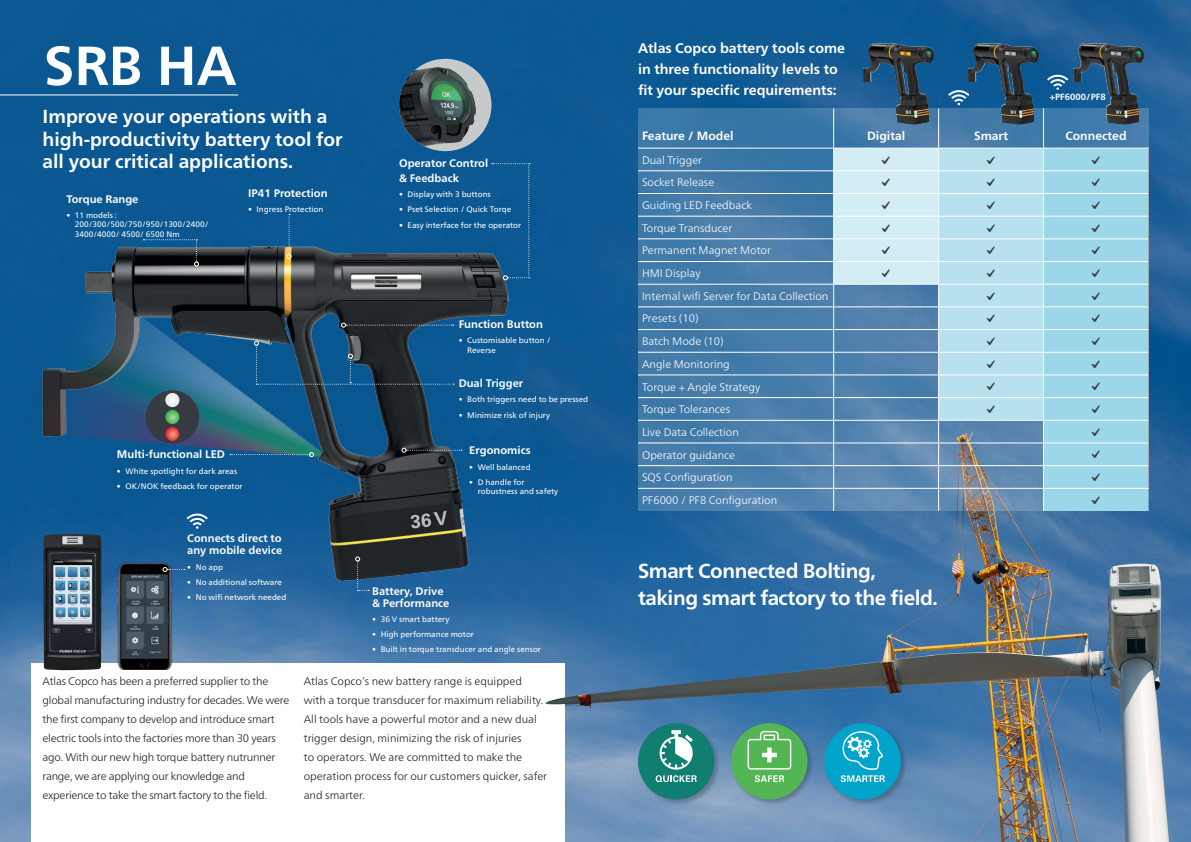
<style>
.page{position:relative;width:1191px;height:842px;background:#fff}
.page>*{position:absolute;margin:0;border:0;box-sizing:border-box;transform-origin:0 0}
.Part_Number_-_Blue_-_Back{font:700 55px "Neue Frutiger World";color:#fff}
.Part_Number_-_Blue_-_Back-2{font:700 20.3px/26.3px "Neue Frutiger World";letter-spacing:-.02em;color:#fff}
.Part_Number_-_Blue_-_Back-3{font:700 18.9px/22.7px "Neue Frutiger World";color:#fff}
.Part_Number_-_Blue_-_Back-4{font:700 14px/21px "Neue Frutiger World";color:#fff}
.Part_Number_-_Blue_-_Back-5{font:700 12px "Neue Frutiger World";color:#fff}
.Part_Number_-_Blue_-_Back-6{font:300 11px/19px "Neue Frutiger World";letter-spacing:-.02em;color:#231f20}
.Part_Number_-_Blue_-_Back-7{font:300 11px "Neue Frutiger World";color:#fff}
.Part_Number_-_Blue_-_Back-8{font:300 11px/19px "Neue Frutiger World";color:#231f20}
.Annotation_Header{font:700 11px/12px "Neue Frutiger World";color:#fff}
.Part_Number_-_Blue_-_Back-9{font:700 8.9px "Neue Frutiger World";color:#fff}
.t1{font:8px/9.6px "Neue Frutiger World";color:#fff}
</style>
<div class="page">
<img style="left:0;top:0;width:1191px;height:842px">
<img style="left:0;top:190px;width:578px;height:445px">
<svg style="left:0;top:268px;width:322px;height:190px;background:#225374"></svg>
<svg style="left:638px;top:108px;width:510px;height:403px;background:#467daa"></svg>
<hr style="left:833px;top:108px;width:1px;height:40px;background:#fff">
<hr style="left:938px;top:108px;width:1px;height:40px;background:#fff">
<hr style="left:1043px;top:108px;width:1px;height:40px;background:#fff">
<hr style="left:638px;top:148px;width:195px;height:1px;background:#fff">
<hr style="left:638px;top:171px;width:195px;height:1px;background:#fff">
<hr style="left:638px;top:193px;width:195px;height:1px;background:#fff">
<hr style="left:638px;top:216px;width:195px;height:1px;background:#fff">
<hr style="left:638px;top:239px;width:195px;height:1px;background:#fff">
<hr style="left:638px;top:261px;width:195px;height:1px;background:#fff">
<hr style="left:638px;top:284px;width:195px;height:1px;background:#fff">
<hr style="left:638px;top:307px;width:195px;height:1px;background:#fff">
<hr style="left:638px;top:329px;width:195px;height:1px;background:#fff">
<hr style="left:638px;top:352px;width:195px;height:1px;background:#fff">
<hr style="left:638px;top:375px;width:195px;height:1px;background:#fff">
<hr style="left:638px;top:397px;width:195px;height:1px;background:#fff">
<hr style="left:638px;top:420px;width:195px;height:1px;background:#fff">
<hr style="left:638px;top:443px;width:195px;height:1px;background:#fff">
<hr style="left:638px;top:465px;width:195px;height:1px;background:#fff">
<hr style="left:638px;top:488px;width:195px;height:1px;background:#fff">
<img style="left:863px;top:43px;width:70px;height:82px">
<img style="left:967px;top:43px;width:72px;height:82px">
<img style="left:1073px;top:43px;width:70px;height:82px">
<div style="left:399px;top:59px;width:92px;height:92px;background:#c6cacb;border-radius:50%"></div>
<img style="left:399px;top:67px;width:77px;height:79px">
<svg style="left:187px;top:512px;width:21px;height:17px"></svg>
<div style="left:146px;top:390px;width:53px;height:54px;background:#353b40;border-radius:50%"></div>
<svg style="left:165px;top:393px;width:14px;height:14px"></svg>
<svg style="left:165px;top:410px;width:14px;height:14px"></svg>
<svg style="left:165px;top:427px;width:14px;height:14px"></svg>
<div style="left:31px;top:663px;width:533px;height:179px;background:#fff"></div>
<img style="left:117px;top:562px;width:56px;height:107px">
<hr style="left:0;top:94px;width:238px;height:1px;background:#fff">
<svg style="left:948px;top:89px;width:21px;height:16px"></svg>
<svg style="left:1047px;top:73px;width:21px;height:17px"></svg>
<div style="left:637px;top:722px;width:84px;height:84px;background:#231f20;opacity:.3"></div>
<div style="left:638px;top:723px;width:76px;height:76px;background:#107e70;border-radius:50%"></div>
<svg style="left:655px;top:730px;width:42px;height:52px"></svg>
<div style="left:730px;top:722px;width:84px;height:84px;background:#231f20;opacity:.3"></div>
<div style="left:731px;top:723px;width:76px;height:76px;background:#53b553;border-radius:50%"></div>
<svg style="left:754px;top:775px;width:30px;height:7px"></svg>
<svg style="left:747px;top:731px;width:44px;height:38px"></svg>
<div style="left:823px;top:722px;width:84px;height:84px;background:#231f20;opacity:.3"></div>
<div style="left:824px;top:723px;width:77px;height:76px;background:#00a4ca;border-radius:50%"></div>
<svg style="left:840px;top:730px;width:44px;height:52px"></svg>
<svg style="left:355px;top:556px;width:14px;height:35px"></svg>
<svg style="left:143px;top:239px;width:56px;height:28px;background:#243c4e"></svg>
<svg style="left:492px;top:163px;width:38px;height:117px;background:#115a91"></svg>
<svg style="left:286px;top:214px;width:5px;height:45px"></svg>
<svg style="left:254px;top:341px;width:200px;height:44px;background:#194b6f"></svg>
<svg style="left:341px;top:323px;width:112px;height:5px"></svg>
<svg style="left:401px;top:448px;width:61px;height:5px"></svg>
<svg style="left:230px;top:452px;width:84px;height:5px"></svg>
<svg style="left:163px;top:567px;width:22px;height:5px"></svg>
<img style="left:43px;top:534px;width:58px;height:136px">
<img style="left:545px;top:694px;width:46px;height:11px">
<svg style="left:833px;top:148px;width:316px;height:363px;background:#9cc7db"></svg>
<p class="Part_Number_-_Blue_-_Back" style="left:44px;top:17px;width:194px">SRB HA</p>
<p class="Part_Number_-_Blue_-_Back-3" style="left:43px;top:105px;width:301px">Improve your operations with a high-productivity battery tool for all your critical applications.</p>
<p class="Annotation_Header" style="left:66px;top:193px;width:74px">Torque Range</p>
<p class="t1" style="left:75px;top:210px;width:135px;text-indent:-9px">• 11 models :<br>200/300/500/750/950/1300/2400/<br>3400/4000/ 4500/ 6500 Nm</p>
<p class="Annotation_Header" style="left:248px;top:187px;width:81px">IP41 Protection</p>
<p class="t1" style="left:248px;top:204px;width:77px">• Ingress Protection</p>
<p class="Annotation_Header" style="left:399px;top:156px;width:91px;line-height:14.4px">Operator Control &amp; Feedback</p>
<p class="t1" style="left:399px;top:190px;width:93px">• Display with 3 buttons</p>
<p class="t1" style="left:399px;top:205px;width:114px">• Pset Selection / Quick Torqe</p>
<p class="t1" style="left:399px;top:220px;width:124px">• Easy interface for the operator</p>
<p class="Annotation_Header" style="left:117px;top:448px;width:109px">Multi-functional LED</p>
<p class="t1" style="left:117px;top:466px;width:122px">• White spotlight for dark areas</p>
<p class="t1" style="left:117px;top:481px;width:127px">• OK/NOK feedback for operator</p>
<p class="Annotation_Header" style="left:187px;top:532px;width:96px">Connects direct to any mobile device</p>
<p class="t1" style="left:187px;top:562px;width:37px">• No app</p>
<p class="t1" style="left:187px;top:577px;width:96px">• No additional software</p>
<p class="t1" style="left:187px;top:593px;width:101px">• No wifi network needed</p>
<p class="Annotation_Header" style="left:459px;top:318px;width:86px">Function Button</p>
<p class="t1" style="left:467px;top:336px;width:85px;text-indent:-9px">• Customisable button /<br>Reverse</p>
<p class="Annotation_Header" style="left:459px;top:377px;width:66px">Dual Trigger</p>
<p class="t1" style="left:459px;top:395px;width:131px">• Both triggers need to be pressed</p>
<p class="t1" style="left:459px;top:410px;width:93px">• Minimize risk of injury</p>
<p class="Annotation_Header" style="left:469px;top:444px;width:63px">Ergonomics</p>
<p class="t1" style="left:469px;top:462px;width:63px">• Well balanced</p>
<p class="t1" style="left:478px;top:477px;width:82px;text-indent:-9px">• D handle for robustness and safety</p>
<p class="Annotation_Header" style="left:372px;top:585px;width:79px">Battery, Drive &amp; Performance</p>
<p class="t1" style="left:372px;top:614px;width:79px">• 36 V smart battery</p>
<p class="t1" style="left:372px;top:630px;width:103px">• High performance motor</p>
<p class="t1" style="left:372px;top:645px;width:170px">• Built in torque transducer and angle sensor</p>
<p class="Part_Number_-_Blue_-_Back-6" style="left:43px;top:672px;width:248px">Atlas Copco has been a preferred supplier to the global manufacturing industry for decades. We were the first company to develop and introduce smart electric tools into the factories more than 30 years ago. With our new high torque battery nutrunner range, we are applying our knowledge and experience to take the smart factory to the field.</p>
<p class="Part_Number_-_Blue_-_Back-8" style="left:304px;top:672px;width:245px">Atlas Copco’s new battery range is equipped<br>with a torque transducer for maximum reliability.<br>All tools have a powerful motor and a new dual trigger design, minimizing the risk of injuries<br>to operators. We are committed to make the operation process for our customers quicker, safer and smarter.</p>
<p class="Part_Number_-_Blue_-_Back-4" style="left:638px;top:38px;width:208px">Atlas Copco battery tools come in three functionality levels to</p>
<p class="Part_Number_-_Blue_-_Back-4" style="left:638px;top:80px;width:200px">fit your specific requirements:</p>
<p class="Part_Number_-_Blue_-_Back-9" style="left:1049px;top:89px;width:57px">+PF6000/PF8</p>
<p class="Part_Number_-_Blue_-_Back-5" style="left:642px;top:125px;width:93px">Feature / Model</p>
<p class="Part_Number_-_Blue_-_Back-5" style="left:867px;top:125px;width:40px">Digital</p>
<p class="Part_Number_-_Blue_-_Back-5" style="left:974px;top:125px;width:35px">Smart</p>
<p class="Part_Number_-_Blue_-_Back-5" style="left:1065px;top:125px;width:63px">Connected</p>
<p class="Part_Number_-_Blue_-_Back-7" style="left:642px;top:151px;width:62px">Dual Trigger</p>
<p class="Part_Number_-_Blue_-_Back-7" style="left:642px;top:174px;width:74px">Socket Release</p>
<p class="Part_Number_-_Blue_-_Back-7" style="left:642px;top:197px;width:111px">Guiding LED Feedback</p>
<p class="Part_Number_-_Blue_-_Back-7" style="left:642px;top:219px;width:92px">Torque Transducer</p>
<p class="Part_Number_-_Blue_-_Back-7" style="left:642px;top:242px;width:131px">Permanent Magnet Motor</p>
<p class="Part_Number_-_Blue_-_Back-7" style="left:642px;top:265px;width:60px">HMI Display</p>
<p class="Part_Number_-_Blue_-_Back-7" style="left:642px;top:287px;width:188px">Internal wifi Server for Data Collection</p>
<p class="Part_Number_-_Blue_-_Back-7" style="left:642px;top:310px;width:58px">Presets (10)</p>
<p class="Part_Number_-_Blue_-_Back-7" style="left:642px;top:333px;width:83px">Batch Mode (10)</p>
<p class="Part_Number_-_Blue_-_Back-7" style="left:642px;top:355px;width:89px">Angle Monitoring</p>
<p class="Part_Number_-_Blue_-_Back-7" style="left:642px;top:378px;width:120px">Torque + Angle Strategy</p>
<p class="Part_Number_-_Blue_-_Back-7" style="left:642px;top:401px;width:90px">Torque Tolerances</p>
<p class="Part_Number_-_Blue_-_Back-7" style="left:642px;top:423px;width:98px">Live Data Collection</p>
<p class="Part_Number_-_Blue_-_Back-7" style="left:642px;top:446px;width:95px">Operator guidance</p>
<p class="Part_Number_-_Blue_-_Back-7" style="left:642px;top:469px;width:92px">SQS Configuration</p>
<p class="Part_Number_-_Blue_-_Back-7" style="left:642px;top:491px;width:137px">PF6000 / PF8 Configuration</p>
<p class="Part_Number_-_Blue_-_Back-2" style="left:638px;top:558px;width:301px">Smart Connected Bolting, taking smart factory to the field.</p>
</div>
